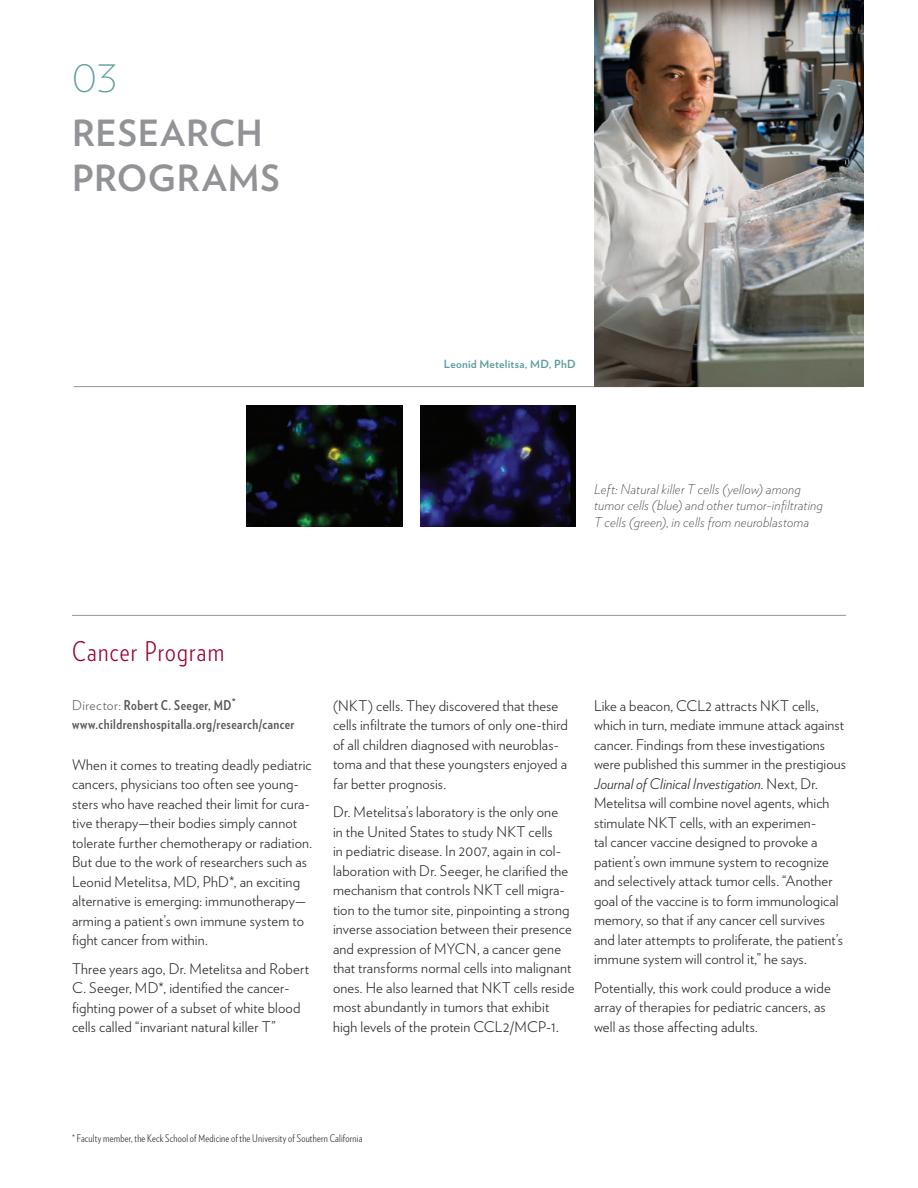
<style>
.page{position:relative;width:918px;height:1188px;background:#fff}
.page>*{position:absolute;margin:0;border:0;box-sizing:border-box;transform-origin:0 0}
.t1{font:200 48px "Verlag";color:#5e9d9e}
.t2{font:700 36px/45px "Verlag";letter-spacing:.025em;color:#919396}
.t3{font:300 27px "Verlag Condensed";letter-spacing:.045em;color:#98012d}
.t4{font:300 14.7px/19.5px "Verlag";letter-spacing:.01em;color:#231f20}
.t5{font:italic 200 13.5px/16.5px "Verlag";letter-spacing:.02em;color:#231f20}
.t6{font:700 13.5px/19.5px "Verlag Condensed";letter-spacing:.035em;color:#57585a}
.t7{font:700 11.25px "Verlag";letter-spacing:.025em;color:#5e9d9e}
.t8{font:300 10.5px "Verlag Condensed";letter-spacing:.02em;color:#231f20}
.s1{font-family:"Verlag";font-weight:300}
.s2{font-style:italic}
</style>
<div class="page">
<hr style="left:72px;top:615px;width:774px;height:1px;background:#939598">
<hr style="left:74px;top:386px;width:772px;height:1px;background:#939598">
<img style="left:420px;top:405px;width:156px;height:121px">
<img style="left:594px;top:0;width:270px;height:387px">
<img style="left:246px;top:405px;width:156px;height:121px">
<h1 class="t1" style="left:72px;top:46px;width:47px">03</h1>
<h2 class="t2" style="left:72px;top:111px;width:209px">RESEARCH<br>PROGRAMS</h2>
<p class="t7" style="left:444px;top:357px;width:134px">Leonid Metelitsa, MD, PhD</p>
<p class="t5" style="left:594px;top:480px;width:231px">Left: Natural killer T cells (yellow) among tumor cells (blue) and other tumor-infiltrating<br>T cells (green), in cells from neuroblastoma</p>
<h3 class="t3" style="left:72px;top:635px;width:154px">Cancer Program</h3>
<p class="t6" style="left:72px;top:695px;width:224px"><span class="s1">Director:</span> Robert C. Seeger, MD* www.childrenshospitalla.org/research/cancer</p>
<p class="t4" style="left:72px;top:755px;width:242px">When it comes to treating deadly pediatric cancers, physicians too often see young&shy;sters who have reached their limit for cura&shy;tive therapy—their bodies simply cannot tolerate further chemotherapy or radiation.<br>But due to the work of researchers such as Leonid Metelitsa, MD, PhD*, an exciting alternative is emerging: immunotherapy— arming a patient’s own immune system to fight cancer from within.</p>
<p class="t4" style="left:72px;top:959px;width:238px">Three years ago, Dr. Metelitsa and Robert C. Seeger, MD*, identified the cancer&shy;fighting power of a subset of white blood cells called “invariant natural killer T”</p>
<p class="t4" style="left:333px;top:696px;width:236px">(NKT) cells. They discovered that these cells infiltrate the tumors of only one-third of all children diagnosed with neuroblas&shy;toma and that these youngsters enjoyed a far better prognosis.</p>
<p class="t4" style="left:333px;top:802px;width:243px">Dr. Metelitsa’s laboratory is the only one<br>in the United States to study NKT cells<br>in pediatric disease. In 2007, again in col&shy;laboration with Dr. Seeger, he clarified the mechanism that controls NKT cell migra&shy;tion to the tumor site, pinpointing a strong inverse association between their presence and expression of MYCN, a cancer gene that transforms normal cells into malignant ones. He also learned that NKT cells reside most abundantly in tumors that exhibit high levels of the protein CCL2/MCP-1.</p>
<p class="t4" style="left:594px;top:696px;width:253px">Like a beacon, CCL2 attracts NKT cells, which in turn, mediate immune attack against cancer. Findings from these investigations were published this summer in the prestigious <span class="s2">Journal of Clinical Investigation.</span> Next, Dr.<br>Metelitsa will combine novel agents, which stimulate NKT cells, with an experimen-<br>tal cancer vaccine designed to provoke a patient’s own immune system to recognize and selectively attack tumor cells. “Another goal of the vaccine is to form immunological memory, so that if any cancer cell survives and later attempts to proliferate, the patient’s immune system will control it,” he says.</p>
<p class="t4" style="left:594px;top:978px;width:238px">Potentially, this work could produce a wide array of therapies for pediatric cancers, as well as those affecting adults.</p>
<p class="t8" style="left:72px;top:1132px;width:292px">* Faculty member, the Keck School of Medicine of the University of Southern California</p>
</div>
